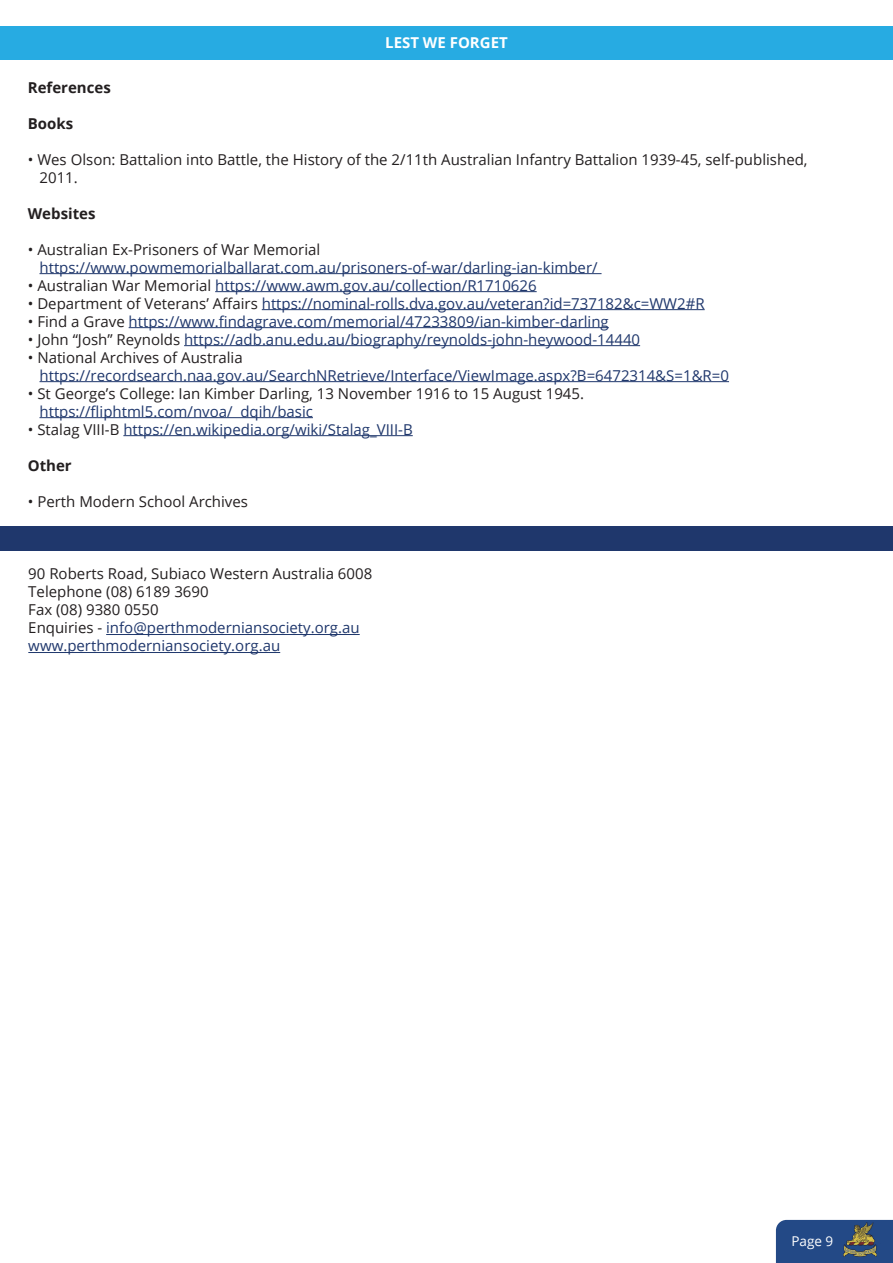
<style>
.page{position:relative;width:893px;height:1263px;background:#fff}
.page>*{position:absolute;margin:0;border:0;box-sizing:border-box;transform-origin:0 0}
.t1{font:15px "Open Sans";color:#1f376c}
.t2{font:15px/18px "Open Sans";color:#231f20}
.t3{font:700 15px "Open Sans";color:#231f20}
.t4{font:700 15px "Open Sans";color:#fff}
.t5{font:13.5px "Open Sans";color:#fff}
.s1{color:#231f20}
.s2{color:#1f376c}
</style>
<div class="page">
<div style="left:776px;top:1220px;width:117px;height:43px;background:#234986"></div>
<img style="left:844px;top:1222px;width:37px;height:35px">
<hr style="left:106px;top:634px;width:254px;height:1px;background:#1f376c">
<hr style="left:28px;top:652px;width:252px;height:1px;background:#1f376c">
<div style="left:0;top:526px;width:893px;height:25px;background:#1f376c"></div>
<hr style="left:40px;top:273px;width:562px;height:1px;background:#1f376c">
<hr style="left:215px;top:291px;width:322px;height:1px;background:#1f376c">
<hr style="left:262px;top:309px;width:443px;height:1px;background:#1f376c">
<hr style="left:129px;top:327px;width:480px;height:1px;background:#1f376c">
<hr style="left:184px;top:345px;width:456px;height:1px;background:#1f376c">
<hr style="left:40px;top:381px;width:689px;height:1px;background:#1f376c">
<hr style="left:40px;top:417px;width:273px;height:1px;background:#1f376c">
<hr style="left:123px;top:435px;width:290px;height:1px;background:#1f376c">
<div style="left:0;top:26px;width:893px;height:34px;background:#27abe2"></div>
<p class="t4" style="left:385px;top:31px;width:124px">LEST WE FORGET</p>
<p class="t3" style="left:28px;top:76px;width:84px">References</p>
<p class="t3" style="left:28px;top:112px;width:47px">Books</p>
<p class="t2" style="left:40px;top:150px;width:770px;text-indent:-12px">• Wes Olson: Battalion into Battle, the History of the 2/11th Australian Infantry Battalion 1939-45, self-published,<br>2011.</p>
<p class="t3" style="left:28px;top:202px;width:69px">Websites</p>
<p class="t2" style="left:28px;top:240px;width:294px">• Australian Ex-Prisoners of War Memorial</p>
<p class="t1" style="left:40px;top:257px;width:560px">https://www.powmemorialballarat.com.au/prisoners-of-war/darling-ian-kimber/</p>
<p class="t1" style="left:28px;top:275px;width:510px"><span class="s1">• Australian War Memorial</span> https://www.awm.gov.au/collection/R1710626</p>
<p class="t1" style="left:28px;top:293px;width:678px"><span class="s1">• Department of Veterans’ Affairs</span> https://nominal-rolls.dva.gov.au/veteran?id=737182&amp;c=WW2#R</p>
<p class="t1" style="left:28px;top:311px;width:582px"><span class="s1">• Find a Grave</span> https://www.findagrave.com/memorial/47233809/ian-kimber-darling</p>
<p class="t1" style="left:28px;top:329px;width:614px"><span class="s1">• John “Josh” Reynolds</span> https://adb.anu.edu.au/biography/reynolds-john-heywood-14440</p>
<p class="t2" style="left:28px;top:348px;width:216px">• National Archives of Australia</p>
<p class="t1" style="left:40px;top:365px;width:691px">https://recordsearch.naa.gov.au/SearchNRetrieve/Interface/ViewImage.aspx?B=6472314&amp;S=1&amp;R=0</p>
<p class="t2" style="left:28px;top:384px;width:558px">• St George’s College: Ian Kimber Darling, 13 November 1916 to 15 August 1945.</p>
<p class="t1" style="left:40px;top:401px;width:275px">https://fliphtml5.com/nvoa/ dqih/basic</p>
<p class="t1" style="left:28px;top:419px;width:386px"><span class="s1">• Stalag VIII-B</span> https://en.wikipedia.org/wiki/Stalag_VIII-B</p>
<p class="t3" style="left:28px;top:454px;width:45px">Other</p>
<p class="t2" style="left:28px;top:492px;width:222px">• Perth Modern School Archives</p>
<p class="t2" style="left:28px;top:564px;width:345px">90 Roberts Road, Subiaco Western Australia 6008<br>Telephone (08) 6189 3690<br>Fax (08) 9380 0550<br>Enquiries - <span class="s2">info@perthmoderniansociety.org.au www.perthmoderniansociety.org.au</span></p>
<p class="t5" style="left:791px;top:1232px;width:43px">Page 9</p>
</div>
